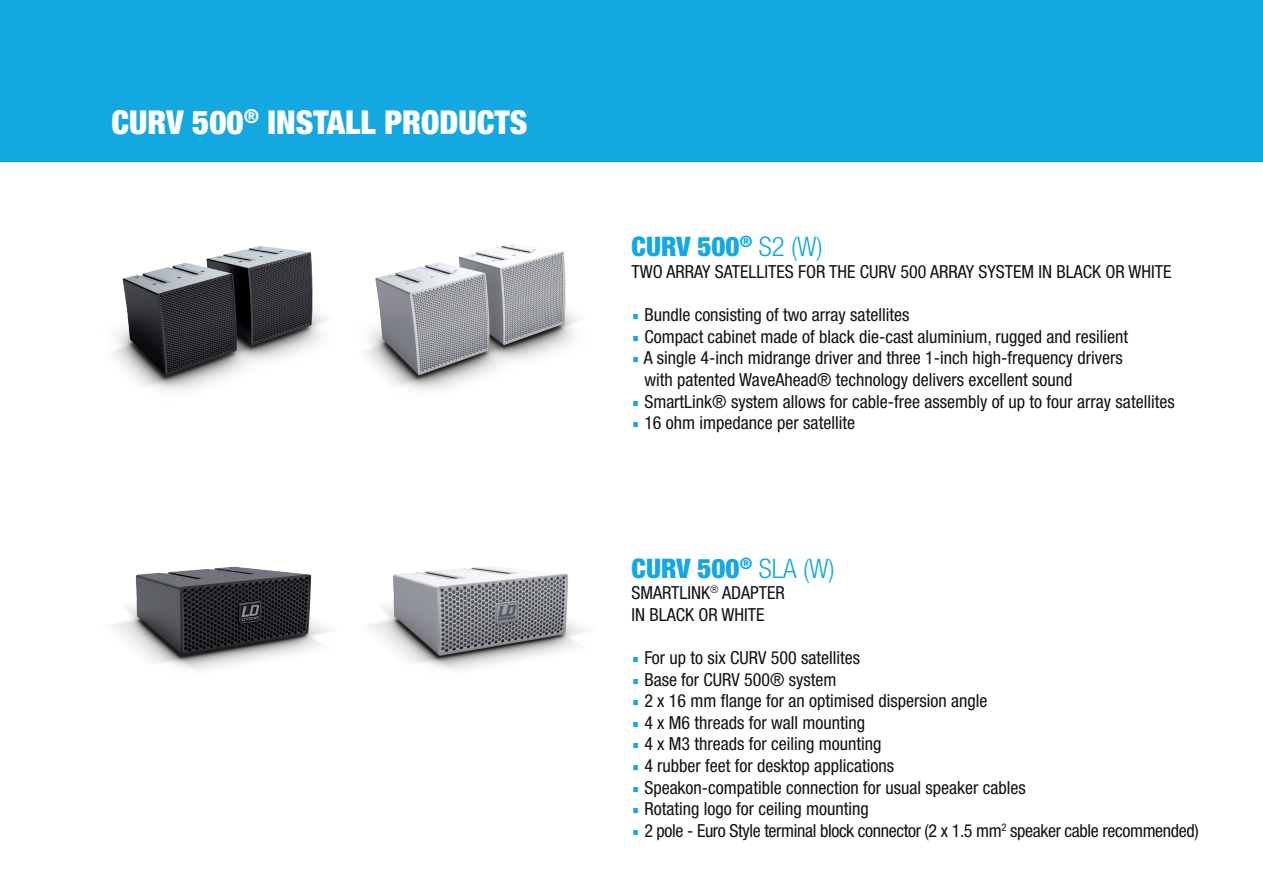
<style>
.page{position:relative;width:1263px;height:893px;background:#fff}
.page>*{position:absolute;margin:0;border:0;box-sizing:border-box;transform-origin:0 0}
.t1{font:900 condensed 33px "Helvetica Neue LT Pro";color:#fff}
.t2{font:900 condensed 27px "Helvetica Neue LT Std";color:#14a8e0}
.t3{font:condensed 18px/21.6px "Helvetica Neue LT Std";color:#111211}
.t4{font:condensed 18px "Helvetica Neue LT Std";letter-spacing:-.02em;color:#111211}
.s1{font-weight:300}
.s2{font-family:"Titillium";font-stretch:normal;color:#14a8e0}
</style>
<div class="page">
<div style="left:0;top:0;width:1263px;height:161px;background:#14a8e0"></div>
<img style="left:113px;top:246px;width:213px;height:145px">
<img style="left:366px;top:245px;width:213px;height:145px">
<img style="left:113px;top:566px;width:217px;height:104px">
<img style="left:370px;top:566px;width:217px;height:105px">
<h1 class="t1" style="left:111px;top:103px;width:417px">CURV 500<sup>®</sup> INSTALL PRODUCTS</h1>
<h2 class="t2" style="left:631px;top:230px;width:193px">CURV 500<sup>®</sup> <span class="s1">S2 (W)</span></h2>
<p class="t3" style="left:631px;top:261px;width:541px">TWO ARRAY SATELLITES FOR THE CURV 500 ARRAY SYSTEM IN BLACK OR WHITE</p>
<p class="t3" style="left:631px;top:304px;width:279px"><span class="s2">•</span> Bundle consisting of two array satellites</p>
<p class="t3" style="left:631px;top:325px;width:498px"><span class="s2">•</span> Compact cabinet made of black die-cast aluminium, rugged and resilient</p>
<p class="t3" style="left:644px;top:347px;width:480px;text-indent:-13px"><span class="s2">•</span> A single 4-inch midrange driver and three 1-inch high-frequency drivers with patented WaveAhead® technology delivers excellent sound</p>
<p class="t3" style="left:631px;top:390px;width:545px"><span class="s2">•</span> SmartLink® system allows for cable-free assembly of up to four array satellites</p>
<p class="t3" style="left:631px;top:412px;width:225px"><span class="s2">•</span> 16 ohm impedance per satellite</p>
<h2 class="t2" style="left:631px;top:551px;width:205px">CURV 500<sup>®</sup> <span class="s1">SLA (W)</span></h2>
<p class="t3" style="left:631px;top:582px;width:155px">SMARTLINK<sup>®</sup> ADAPTER<br>IN BLACK OR WHITE</p>
<p class="t3" style="left:631px;top:647px;width:230px"><span class="s2">•</span> For up to six CURV 500 satellites</p>
<p class="t3" style="left:631px;top:668px;width:207px"><span class="s2">•</span> Base for CURV 500® system</p>
<p class="t3" style="left:631px;top:690px;width:357px"><span class="s2">•</span> 2 x 16 mm flange for an optimised dispersion angle</p>
<p class="t3" style="left:631px;top:711px;width:235px"><span class="s2">•</span> 4 x M6 threads for wall mounting</p>
<p class="t3" style="left:631px;top:733px;width:251px"><span class="s2">•</span> 4 x M3 threads for ceiling mounting</p>
<p class="t3" style="left:631px;top:755px;width:264px"><span class="s2">•</span> 4 rubber feet for desktop applications</p>
<p class="t3" style="left:631px;top:776px;width:396px"><span class="s2">•</span> Speakon-compatible connection for usual speaker cables</p>
<p class="t3" style="left:631px;top:798px;width:239px"><span class="s2">•</span> Rotating logo for ceiling mounting</p>
<p class="t4" style="left:631px;top:820px;width:569px"><span class="s2">•</span> 2 pole - Euro Style terminal block connector (2 x 1.5 mm<sup>2</sup> speaker cable recommended)</p>
</div>
